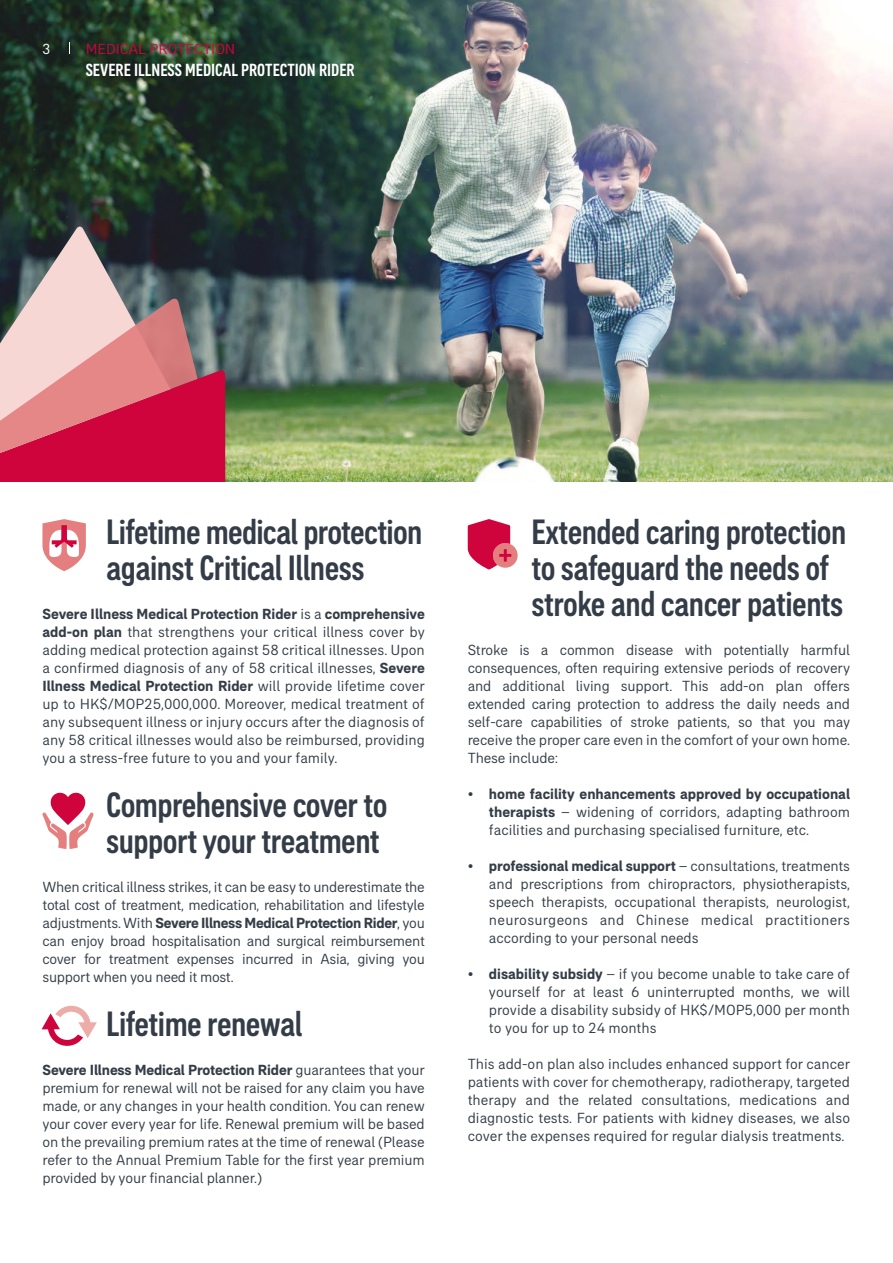
<style>
.page{position:relative;width:893px;height:1263px;background:#fff}
.page>*{position:absolute;margin:0;border:0;box-sizing:border-box;transform-origin:0 0}
.t1{font:500 condensed 36px/36px "AIA Everest";letter-spacing:-.015em;color:#343d47}
.t2{font:500 condensed 18px "AIA Everest";color:#fff}
.t3{font:15px/18px "AIA Everest";letter-spacing:-.005em;color:#343d47;text-align:justify}
.t4{font:15px "AIA Everest";color:#d0043d}
.t5{font:15px "AIA Everest";color:#fff}
.s1{font-weight:700}
</style>
<div class="page">
<img style="left:0;top:0;width:893px;height:482px">
<svg style="left:0;top:226px;width:225px;height:256px;background:#ae6070"></svg>
<svg style="left:42px;top:519px;width:44px;height:52px"></svg>
<svg style="left:42px;top:792px;width:52px;height:57px"></svg>
<svg style="left:42px;top:1005px;width:55px;height:41px"></svg>
<div style="left:493px;top:543px;width:25px;height:25px;background:#e47e7f;border-radius:50%"></div>
<svg style="left:468px;top:519px;width:43px;height:50px"></svg>
<img style="left:14px;top:0;width:110px;height:108px">
<p class="t5" style="left:42px;top:40px;width:10px">3</p>
<p class="t4" style="left:86px;top:40px;width:151px">MEDICAL PROTECTION</p>
<p class="t2" style="left:86px;top:59px;width:270px">SEVERE ILLNESS MEDICAL PROTECTION RIDER</p>
<h1 class="t1" style="left:106px;top:514px;width:318px">Lifetime medical protection against Critical Illness</h1>
<p class="t3" style="left:42px;top:605px;width:384px"><span class="s1">Severe Illness Medical Protection Rider</span> is a <span class="s1">comprehensive add-on plan</span> that strengthens your critical illness cover by adding medical protection against 58 critical illnesses. Upon a confirmed diagnosis of any of 58 critical illnesses, <span class="s1">Severe Illness Medical Protection Rider</span> will provide lifetime cover up to HK$/MOP25,000,000. Moreover, medical treatment of any subsequent illness or injury occurs after the diagnosis of any 58 critical illnesses would also be reimbursed, providing you a stress-free future to you and your family.</p>
<h1 class="t1" style="left:106px;top:787px;width:283px">Comprehensive cover to support your treatment</h1>
<p class="t3" style="left:42px;top:878px;width:384px">When critical illness strikes, it can be easy to underestimate the total cost of treatment, medication, rehabilitation and lifestyle adjustments. With <span class="s1">Severe Illness Medical Protection Rider</span>, you can enjoy broad hospitalisation and surgical reimbursement cover for treatment expenses incurred in Asia, giving you support when you need it most.</p>
<h1 class="t1" style="left:106px;top:1006px;width:198px">Lifetime renewal</h1>
<p class="t3" style="left:42px;top:1061px;width:384px"><span class="s1">Severe Illness Medical Protection Rider</span> guarantees that your premium for renewal will not be raised for any claim you have made, or any changes in your health condition. You can renew your cover every year for life. Renewal premium will be based on the prevailing premium rates at the time of renewal (Please refer to the Annual Premium Table for the first year premium provided by your financial planner.)</p>
<h1 class="t1" style="left:531px;top:514px;width:316px">Extended caring protection to safeguard the needs of stroke and cancer patients</h1>
<p class="t3" style="left:468px;top:641px;width:384px">Stroke is a common disease with potentially harmful consequences, often requiring extensive periods of recovery and additional living support. This add-on plan offers extended caring protection to address the daily needs and self-care capabilities of stroke patients, so that you may receive the proper care even in the comfort of your own home.<br>These include:</p>
<p class="t3" style="left:489px;top:785px;width:363px;text-indent:-21px">• <span class="s1">home facility enhancements approved by occupational therapists</span> – widening of corridors, adapting bathroom facilities and purchasing specialised furniture, etc.</p>
<p class="t3" style="left:489px;top:857px;width:363px;text-indent:-21px">• <span class="s1">professional medical support</span> – consultations, treatments and prescriptions from chiropractors, physiotherapists, speech therapists, occupational therapists, neurologist, neurosurgeons and Chinese medical practitioners according to your personal needs</p>
<p class="t3" style="left:489px;top:965px;width:363px;text-indent:-21px">• <span class="s1">disability subsidy</span> – if you become unable to take care of yourself for at least 6 uninterrupted months, we will provide a disability subsidy of HK$/MOP5,000 per month to you for up to 24 months</p>
<p class="t3" style="left:468px;top:1055px;width:384px">This add-on plan also includes enhanced support for cancer patients with cover for chemotherapy, radiotherapy, targeted therapy and the related consultations, medications and diagnostic tests. For patients with kidney diseases, we also cover the expenses required for regular dialysis treatments.</p>
</div>
